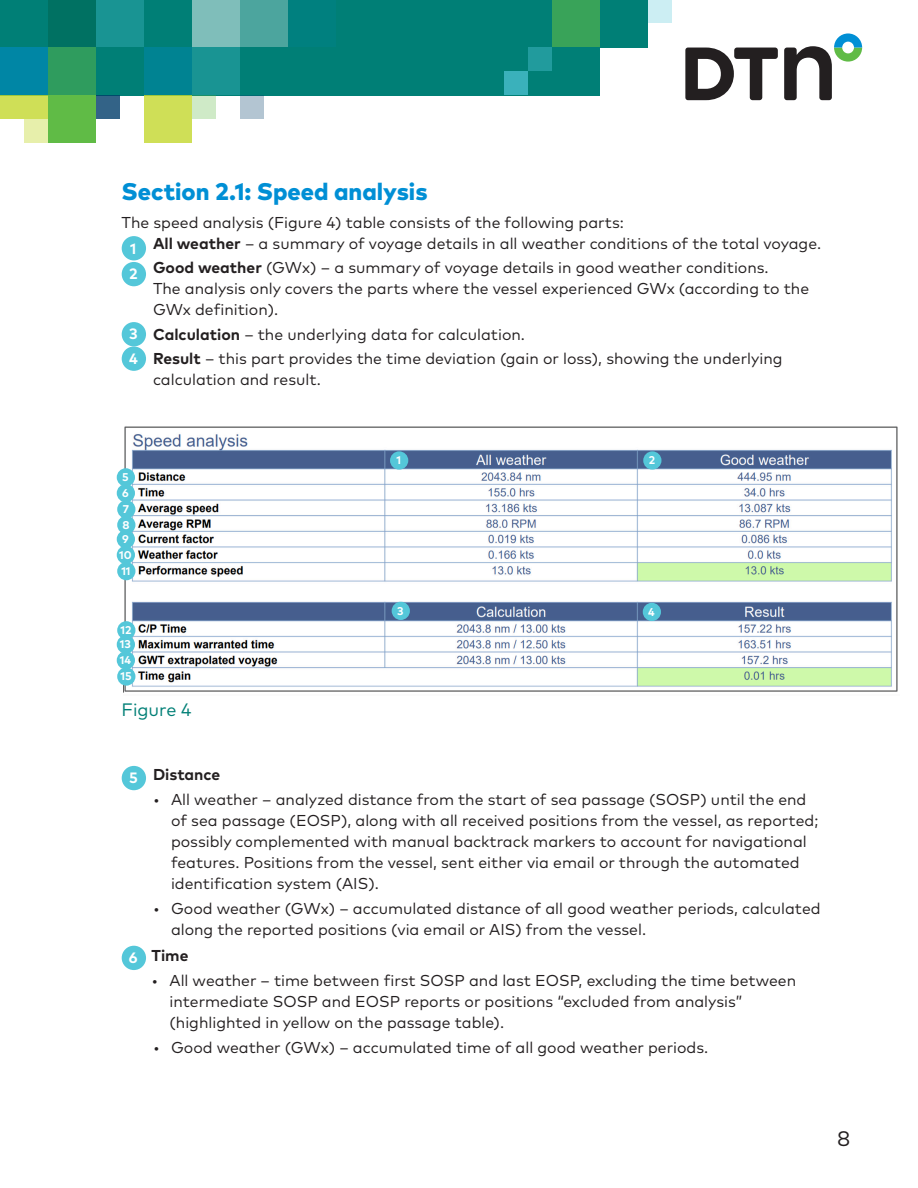
<style>
.page{position:relative;width:918px;height:1188px;background:#fff}
.page>*{position:absolute;margin:0;border:0;box-sizing:border-box;transform-origin:0 0}
.t1{font:800 24px "Mark Pro";color:#008fd5}
.t2{font:21px "Mark Pro";color:#231f20}
.Figure_copy{font:18px "Mark Pro";color:#007f76}
.Bullet{font:15.75px/21px "Mark Pro";color:#231f20}
.Number_layout{font:15.75px/21px "Mark Pro";color:#231f20}
.Body{font:15.75px "Mark Pro";color:#231f20}
.Number_layout-2{font:700 15.75px "Mark Pro";color:#231f20}
.Bullet-2{font:700 15.75px "Mark Pro";color:#231f20}
.Body-2{font:700 15px "Mark Pro";color:#fff}
.Body-3{font:700 11.25px "Mark Pro";color:#fff}
.s1{font-weight:700}
</style>
<div class="page">
<svg style="left:685px;top:48px;width:93px;height:52px"></svg>
<svg style="left:784px;top:33px;width:78px;height:67px"></svg>
<div style="left:0;top:0;width:600px;height:95px;background:#007f76"></div>
<div style="left:192px;top:0;width:48px;height:47px;background:#7fbeba"></div>
<div style="left:240px;top:0;width:48px;height:47px;background:#4ca59e"></div>
<div style="left:600px;top:0;width:48px;height:47px;background:#007f76"></div>
<div style="left:0;top:47px;width:48px;height:48px;background:#0086a5"></div>
<div style="left:96px;top:0;width:48px;height:47px;background:#199493"></div>
<div style="left:24px;top:95px;width:24px;height:24px;background:#cfdf57"></div>
<div style="left:24px;top:119px;width:24px;height:24px;background:#e7efab"></div>
<div style="left:528px;top:47px;width:24px;height:24px;background:#219b9d"></div>
<div style="left:240px;top:95px;width:24px;height:24px;background:#b3c5d2"></div>
<div style="left:192px;top:95px;width:24px;height:24px;background:#cfeac7"></div>
<div style="left:96px;top:95px;width:24px;height:24px;background:#336387"></div>
<div style="left:0;top:95px;width:24px;height:24px;background:#cfdf57"></div>
<div style="left:192px;top:47px;width:48px;height:48px;background:#199493"></div>
<div style="left:288px;top:0;width:48px;height:47px;background:#00807f"></div>
<div style="left:144px;top:47px;width:48px;height:48px;background:#008392"></div>
<div style="left:144px;top:95px;width:48px;height:48px;background:#cfdf57"></div>
<div style="left:48px;top:0;width:48px;height:47px;background:#007162"></div>
<div style="left:552px;top:0;width:48px;height:47px;background:#39a359"></div>
<div style="left:48px;top:47px;width:48px;height:48px;background:#2f9c5e"></div>
<div style="left:48px;top:95px;width:48px;height:48px;background:#60bb46"></div>
<div style="left:648px;top:0;width:24px;height:23px;background:#cceef3"></div>
<div style="left:504px;top:71px;width:24px;height:24px;background:#3ab1bb"></div>
<img style="left:124px;top:426px;width:774px;height:266px">
<div style="left:643px;top:451px;width:19px;height:19px;background:#54c7d9;border-radius:50%"></div>
<div style="left:117px;top:468px;width:18px;height:18px;background:#54c7d9;border-radius:50%"></div>
<div style="left:117px;top:530px;width:18px;height:18px;background:#54c7d9;border-radius:50%"></div>
<div style="left:117px;top:635px;width:18px;height:19px;background:#54c7d9;border-radius:50%"></div>
<div style="left:117px;top:500px;width:18px;height:18px;background:#54c7d9;border-radius:50%"></div>
<div style="left:117px;top:562px;width:18px;height:18px;background:#54c7d9;border-radius:50%"></div>
<div style="left:117px;top:667px;width:18px;height:19px;background:#54c7d9;border-radius:50%"></div>
<div style="left:117px;top:516px;width:18px;height:18px;background:#54c7d9;border-radius:50%"></div>
<div style="left:117px;top:621px;width:18px;height:18px;background:#54c7d9;border-radius:50%"></div>
<div style="left:390px;top:451px;width:18px;height:19px;background:#54c7d9;border-radius:50%"></div>
<div style="left:643px;top:603px;width:18px;height:18px;background:#54c7d9;border-radius:50%"></div>
<div style="left:392px;top:602px;width:18px;height:18px;background:#54c7d9;border-radius:50%"></div>
<div style="left:117px;top:484px;width:18px;height:18px;background:#54c7d9;border-radius:50%"></div>
<div style="left:117px;top:546px;width:18px;height:18px;background:#54c7d9;border-radius:50%"></div>
<div style="left:117px;top:651px;width:18px;height:18px;background:#54c7d9;border-radius:50%"></div>
<div style="left:122px;top:766px;width:24px;height:24px;background:#54c7d9;border-radius:50%"></div>
<div style="left:122px;top:946px;width:24px;height:24px;background:#54c7d9;border-radius:50%"></div>
<div style="left:122px;top:236px;width:24px;height:24px;background:#54c7d9;border-radius:50%"></div>
<div style="left:122px;top:262px;width:24px;height:24px;background:#54c7d9;border-radius:50%"></div>
<div style="left:122px;top:322px;width:24px;height:24px;background:#54c7d9;border-radius:50%"></div>
<div style="left:122px;top:346px;width:24px;height:25px;background:#54c7d9;border-radius:50%"></div>
<p class="t1" style="left:122px;top:173px;width:308px">Section 2.1: Speed analysis</p>
<p class="Body" style="left:122px;top:211px;width:504px">The speed analysis (Figure 4) table consists of the following parts:</p>
<p class="Number_layout" style="left:153px;top:232px;width:670px"><span class="s1">All weather</span> – a summary of voyage details in all weather conditions of the total voyage.</p>
<p class="Number_layout" style="left:153px;top:256px;width:658px"><span class="s1">Good weather</span> (GWx) – a summary of voyage details in good weather conditions.<br>The analysis only covers the parts where the vessel experienced GWx (according to the<br>GWx definition).</p>
<p class="Number_layout" style="left:153px;top:322px;width:374px"><span class="s1">Calculation</span> – the underlying data for calculation.</p>
<p class="Number_layout" style="left:153px;top:347px;width:631px"><span class="s1">Result</span> – this part provides the time deviation (gain or loss), showing the underlying calculation and result.</p>
<p class="Body-2" style="left:130px;top:237px;width:8px">1</p>
<p class="Body-2" style="left:129px;top:263px;width:10px">2</p>
<p class="Body-2" style="left:129px;top:323px;width:10px">3</p>
<p class="Body-2" style="left:129px;top:347px;width:10px">4</p>
<p class="Body-3" style="left:122px;top:469px;width:8px">5</p>
<p class="Body-3" style="left:122px;top:485px;width:8px">6</p>
<p class="Body-3" style="left:123px;top:501px;width:8px">7</p>
<p class="Body-3" style="left:122px;top:516px;width:9px">8</p>
<p class="Body-3" style="left:122px;top:531px;width:8px">9</p>
<p class="Body-3" style="left:119px;top:546px;width:14px">10</p>
<p class="Body-3" style="left:121px;top:563px;width:11px">11</p>
<p class="Body-3" style="left:121px;top:622px;width:12px">12</p>
<p class="Body-3" style="left:120px;top:636px;width:13px">13</p>
<p class="Body-3" style="left:120px;top:652px;width:13px">14</p>
<p class="Figure_copy" style="left:122px;top:697px;width:72px">Figure 4</p>
<p class="Body-3" style="left:120px;top:668px;width:13px">15</p>
<p class="Body-3" style="left:397px;top:452px;width:6px">1</p>
<p class="Body-3" style="left:649px;top:452px;width:8px">2</p>
<p class="Body-3" style="left:397px;top:602px;width:8px">3</p>
<p class="Body-3" style="left:648px;top:603px;width:8px">4</p>
<p class="Body-2" style="left:129px;top:767px;width:10px">5</p>
<p class="Body-2" style="left:129px;top:946px;width:10px">6</p>
<p class="Number_layout-2" style="left:153px;top:762px;width:69px">Distance</p>
<p class="Bullet" style="left:171px;top:788px;width:649px;text-indent:-18px">• All weather – analyzed distance from the start of sea passage (SOSP) until the end of sea passage (EOSP), along with all received positions from the vessel, as reported; possibly complemented with manual backtrack markers to account for navigational features. Positions from the vessel, sent either via email or through the automated identification system (AIS).</p>
<p class="Bullet" style="left:171px;top:897px;width:651px;text-indent:-18px">• Good weather (GWx) – accumulated distance of all good weather periods, calculated along the reported positions (via email or AIS) from the vessel.</p>
<p class="Bullet-2" style="left:152px;top:943px;width:38px">Time</p>
<p class="Bullet" style="left:170px;top:969px;width:628px;text-indent:-18px">• All weather – time between first SOSP and last EOSP, excluding the time between intermediate SOSP and EOSP reports or positions “excluded from analysis” (highlighted in yellow on the passage table).</p>
<p class="Bullet" style="left:153px;top:1036px;width:557px">• Good weather (GWx) – accumulated time of all good weather periods.</p>
<h2 class="t2" style="left:837px;top:1123px;width:15px">8</h2>
</div>
